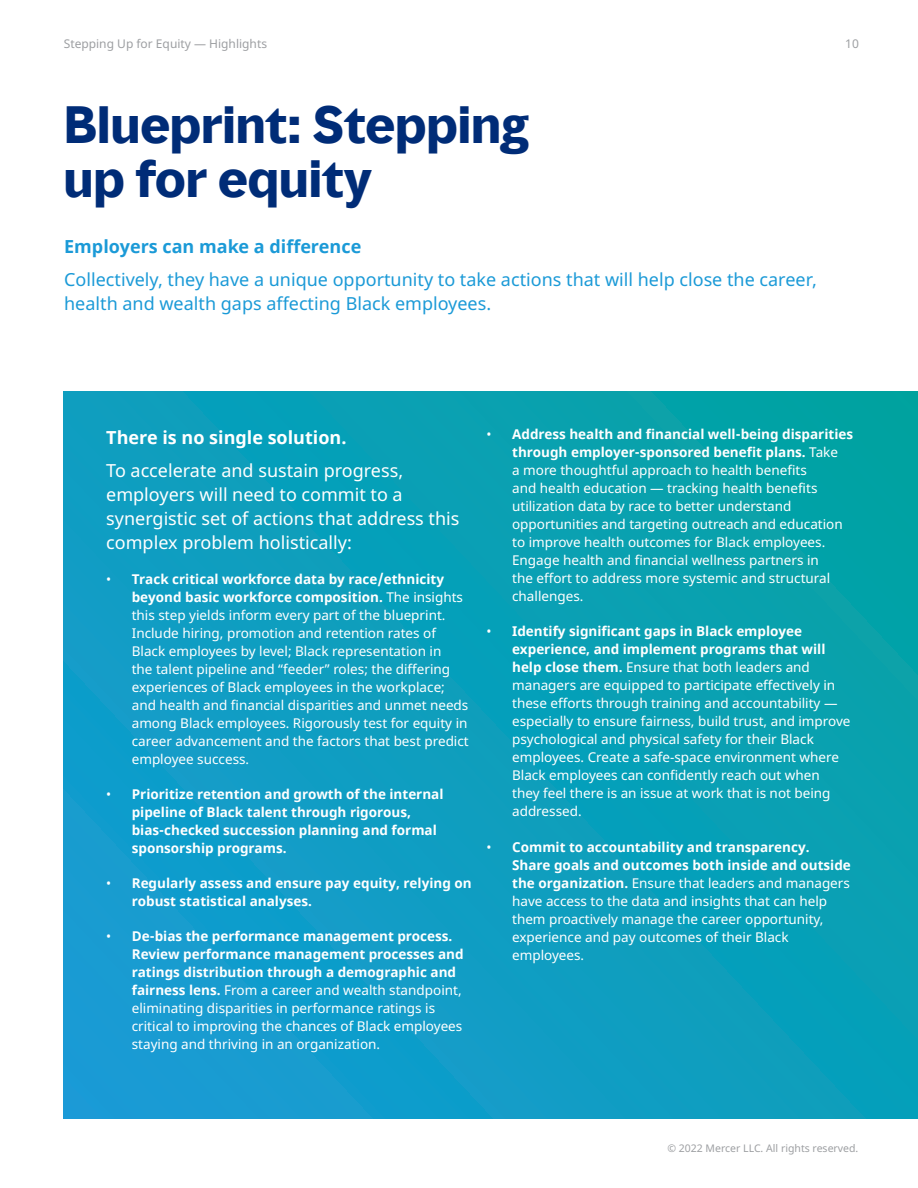
<style>
.page{position:relative;width:918px;height:1188px;background:#fff}
.page>*{position:absolute;margin:0;border:0;box-sizing:border-box;transform-origin:0 0}
.t1{font:700 48px/54px "MMC Display";color:#002c77}
.Body_copy{font:18px/24px "Noto Sans";color:#fff}
.Body_copy-2{font:18px/24px "Noto Sans";color:#1b9ad7}
.Body_copy-3{font:700 18px "Noto Sans";color:#1b9ad7}
.Body_copy-4{font:700 18px "Noto Sans";color:#fff}
.Body_copy-5{font:13.5px/18px "Noto Sans";color:#fff}
.Body_copy-6{font:700 13.5px/18px "Noto Sans";color:#fff}
.t2{font:12px "Noto Sans";color:#9d9fa2}
.t3{font:10.5px "Noto Sans";color:#9d9fa2}
.s1{font-weight:700}
.s2{font-weight:400}
</style>
<div class="page">
<div style="left:64px;top:391px;width:854px;height:727px;background:linear-gradient(to right,#139ccc,#05a1ac)"></div>
<p class="t2" style="left:64px;top:35px;width:205px">Stepping Up for Equity — Highlights</p>
<p class="t2" style="left:845px;top:35px;width:15px">10</p>
<h1 class="t1" style="left:64px;top:98px;width:467px">Blueprint: Stepping up for equity</h1>
<p class="Body_copy-3" style="left:64px;top:234px;width:299px">Employers can make a difference</p>
<p class="Body_copy-2" style="left:64px;top:268px;width:754px">Collectively, they have a unique opportunity to take actions that will help close the career, health and wealth gaps affecting Black employees.</p>
<p class="Body_copy-4" style="left:106px;top:425px;width:242px">There is no single solution.</p>
<p class="Body_copy" style="left:106px;top:459px;width:355px">To accelerate and sustain progress, employers will need to commit to a synergistic set of actions that address this complex problem holistically:</p>
<p class="Body_copy-5" style="left:132px;top:570px;width:339px;text-indent:-26px">• <span class="s1">Track critical workforce data by race/ethnicity beyond basic workforce composition.</span> The insights this step yields inform every part of the blueprint.<br>Include hiring, promotion and retention rates of Black employees by level; Black representation in<br>the talent pipeline and “feeder” roles; the differing experiences of Black employees in the workplace; and health and financial disparities and unmet needs among Black employees. Rigorously test for equity in career advancement and the factors that best predict employee success.</p>
<p class="Body_copy-6" style="left:132px;top:785px;width:313px;text-indent:-26px"><span class="s2">•</span> Prioritize retention and growth of the internal pipeline of Black talent through rigorous, bias-checked succession planning and formal sponsorship programs.</p>
<p class="Body_copy-6" style="left:132px;top:874px;width:341px;text-indent:-26px"><span class="s2">•</span> Regularly assess and ensure pay equity, relying on robust statistical analyses.</p>
<p class="Body_copy-5" style="left:132px;top:927px;width:333px;text-indent:-26px">• <span class="s1">De-bias the performance management process.<br>Review performance management processes and ratings distribution through a demographic and fairness lens.</span> From a career and wealth standpoint, eliminating disparities in performance ratings is critical to improving the chances of Black employees staying and thriving in an organization.</p>
<p class="Body_copy-5" style="left:512px;top:426px;width:343px;text-indent:-26px">• <span class="s1">Address health and financial well-being disparities through employer-sponsored benefit plans.</span> Take<br>a more thoughtful approach to health benefits<br>and health education — tracking health benefits utilization data by race to better understand opportunities and targeting outreach and education to improve health outcomes for Black employees.<br>Engage health and financial wellness partners in<br>the effort to address more systemic and structural challenges.</p>
<p class="Body_copy-5" style="left:512px;top:623px;width:340px;text-indent:-26px">• <span class="s1">Identify significant gaps in Black employee experience, and implement programs that will help close them.</span> Ensure that both leaders and managers are equipped to participate effectively in these efforts through training and accountability — especially to ensure fairness, build trust, and improve psychological and physical safety for their Black employees. Create a safe-space environment where Black employees can confidently reach out when they feel there is an issue at work that is not being addressed.</p>
<p class="Body_copy-5" style="left:512px;top:838px;width:340px;text-indent:-26px">• <span class="s1">Commit to accountability and transparency.<br>Share goals and outcomes both inside and outside the organization.</span> Ensure that leaders and managers have access to the data and insights that can help them proactively manage the career opportunity, experience and pay outcomes of their Black employees.</p>
<p class="t3" style="left:667px;top:1141px;width:193px">© 2022 Mercer LLC. All rights reserved.</p>
</div>
